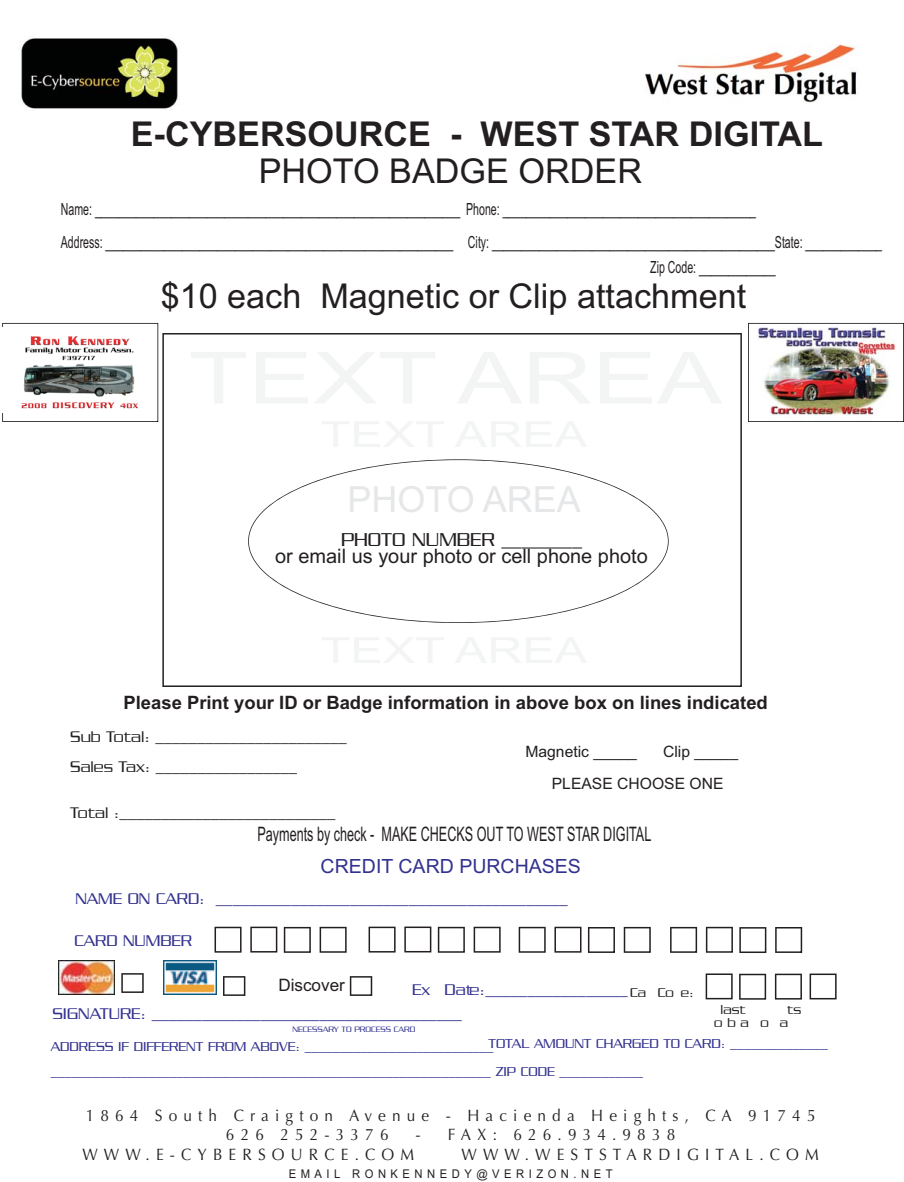
<style>
.page{position:relative;width:904px;height:1182px;background:#fff}
.page>*{position:absolute;margin:0;border:0;box-sizing:border-box;transform-origin:0 0}
.t1{font:36px "Arial";color:#e6e7e8}
.t2{font:34.2px "Arial";color:#231f20}
.t3{font:700 34.2px "Arial";color:#231f20}
.t4{font:300 20.1px "Serpentine";color:#231f20}
.t5{font:19.95px "Arial";color:#231f20;scale:.63 1}
.t6{font:19.95px "Arial";color:#231f20}
.t7{font:19.5px "Arial";color:#33328f}
.t8{font:700 18.45px "Arial";color:#231f20}
.t9{font:17.1px "Arial";color:#231f20}
.t10{font:16.8px/33.5px "Arial";color:#231f20;scale:.63 1}
.t11{font:300 16.8px/24px "Serpentine";color:#33328f}
.t12{font:300 16.65px/30.8px "Serpentine";color:#231f20}
.t13{font:16.5px/19.6px "Optima";letter-spacing:.4em;color:#231f20;scale:.94 1}
.t14{font:15.6px/31.7px "Arial";color:#231f20}
.t15{font:300 13.95px/25.2px "Serpentine";color:#33328f}
.t16{font:300 13.95px/12.6px "Serpentine";color:#231f20}
.t17{font:12px "Arial";letter-spacing:.4em;color:#231f20;scale:.94 1}
.t18{font:300 8.4px "Serpentine";color:#33328f}
</style>
<div class="page">
<img style="left:645px;top:44px;width:214px;height:59px">
<img style="left:21px;top:38px;width:157px;height:71px">
<img style="left:163px;top:961px;width:53px;height:33px">
<img style="left:59px;top:960px;width:56px;height:35px">
<svg style="left:215px;top:927px;width:27px;height:25px"></svg>
<svg style="left:250px;top:926px;width:27px;height:26px"></svg>
<svg style="left:284px;top:927px;width:27px;height:26px"></svg>
<svg style="left:320px;top:927px;width:27px;height:26px"></svg>
<svg style="left:369px;top:926px;width:27px;height:26px"></svg>
<svg style="left:404px;top:926px;width:27px;height:26px"></svg>
<svg style="left:438px;top:927px;width:27px;height:26px"></svg>
<svg style="left:474px;top:927px;width:27px;height:25px"></svg>
<svg style="left:519px;top:927px;width:27px;height:26px"></svg>
<svg style="left:554px;top:927px;width:27px;height:25px"></svg>
<svg style="left:588px;top:927px;width:27px;height:26px"></svg>
<svg style="left:624px;top:927px;width:27px;height:26px"></svg>
<svg style="left:670px;top:927px;width:27px;height:26px"></svg>
<svg style="left:706px;top:927px;width:27px;height:26px"></svg>
<svg style="left:739px;top:927px;width:27px;height:26px"></svg>
<svg style="left:775px;top:927px;width:27px;height:26px"></svg>
<svg style="left:121px;top:973px;width:23px;height:20px"></svg>
<svg style="left:223px;top:976px;width:22px;height:20px"></svg>
<svg style="left:706px;top:973px;width:27px;height:26px"></svg>
<svg style="left:739px;top:974px;width:27px;height:25px"></svg>
<svg style="left:775px;top:973px;width:27px;height:26px"></svg>
<svg style="left:809px;top:973px;width:27px;height:26px"></svg>
<svg style="left:162px;top:333px;width:580px;height:354px"></svg>
<svg style="left:248px;top:459px;width:421px;height:164px"></svg>
<svg style="left:350px;top:976px;width:22px;height:20px"></svg>
<svg style="left:191px;top:352px;width:531px;height:51px"></svg>
<svg style="left:2px;top:323px;width:156px;height:99px"></svg>
<img style="left:748px;top:323px;width:156px;height:99px">
<img style="left:3px;top:327px;width:154px;height:86px">
<h2 class="t3" style="left:131px;top:122px;width:694px">E-CYBERSOURCE - WEST STAR DIGITAL</h2>
<h2 class="t2" style="left:259px;top:159px;width:385px">PHOTO BADGE ORDER</h2>
<p class="t10" style="left:61px;top:194px;width:1305px">Name: ______________________________________________________________ Phone: ___________________________________________<br>Address: ___________________________________________________________ City: ________________________________________________State: _____________</p>
<p class="t10" style="left:650px;top:251px;width:201px">Zip Code: _____________</p>
<h2 class="t2" style="left:161px;top:284px;width:587px">$10 each Magnetic or Clip attachment</h2>
<h1 class="t1" style="left:347px;top:486px;width:235px">PHOTO AREA</h1>
<p class="t4" style="left:341px;top:533px;width:242px">PHOTO NUMBER ________</p>
<p class="t6" style="left:275px;top:548px;width:374px">or email us your photo or cell phone photo</p>
<p class="t8" style="left:124px;top:696px;width:646px">Please Print your ID or Badge information in above box on lines indicated</p>
<p class="t12" style="left:70px;top:722px;width:278px">Sub Total: _______________________<br>Sales Tax: _________________</p>
<p class="t12" style="left:70px;top:799px;width:267px">Total :__________________________</p>
<p class="t14" style="left:552px;top:737px;width:188px;text-indent:111px">Clip _____<br>PLEASE CHOOSE ONE</p>
<p class="t14" style="left:525px;top:737px;width:113px">Magnetic _____</p>
<p class="t5" style="left:257px;top:826px;width:627px">Payments by check - MAKE CHECKS OUT TO WEST STAR DIGITAL</p>
<p class="t7" style="left:321px;top:859px;width:262px">CREDIT CARD PURCHASES</p>
<p class="t11" style="left:75px;top:888px;width:494px">NAME ON CARD: __________________________________________</p>
<p class="t11" style="left:74px;top:930px;width:119px">CARD NUMBER</p>
<p class="t11" style="left:52px;top:979px;width:577px;text-indent:360px">Ex Date: _________________<br>SIGNATURE: _____________________________________</p>
<p class="t18" style="left:292px;top:1026px;width:124px">NECESSARY TO PROCESS CARD</p>
<p class="t9" style="left:278px;top:979px;width:68px">Discover</p>
<p class="t16" style="left:630px;top:987px;width:65px">Ca Co e:</p>
<p class="t16" style="left:720px;top:1004px;width:27px">last</p>
<p class="t16" style="left:714px;top:1004px;width:88px;text-indent:73px">ts o ba o a</p>
<p class="t15" style="left:488px;top:1032px;width:341px">TOTAL AMOUNT CHARGED TO CARD: ______________</p>
<p class="t15" style="left:51px;top:1035px;width:594px">ADDRESS IF DIFFERENT FROM ABOVE: ___________________________ _______________________________________________________________ ZIP CODE ____________</p>
<p class="t13" style="left:226px;top:1107px;width:629px;text-indent:-140px">1864 South Craigton Avenue - Hacienda Heights, CA 91745<br>626 252-3376</p>
<p class="t13" style="left:416px;top:1126px;width:278px">- FAX: 626.934.9838</p>
<p class="t13" style="left:82px;top:1146px;width:354px">WWW.E-CYBERSOURCE.COM</p>
<p class="t13" style="left:461px;top:1146px;width:382px">WWW.WESTSTARDIGITAL.COM</p>
<p class="t17" style="left:289px;top:1169px;width:346px">EMAIL RONKENNEDY@VERIZON.NET</p>
</div>
